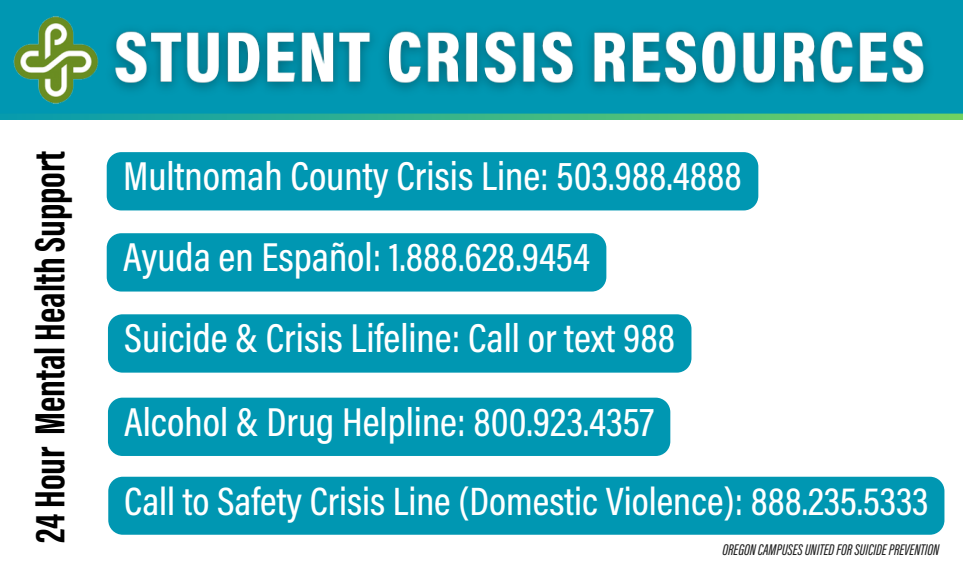
<style>
.page{position:relative;width:963px;height:567px;background:#fff}
.page>*{position:absolute;margin:0;border:0;box-sizing:border-box;transform-origin:0 0}
.t1{font:700 43.2px "Acumin Pro Extra Cond";color:#000}
.t2{font:500 40.8px "Acumin Pro Cond";color:#fff}
.t3{font:500 40px "Acumin Pro Cond";color:#fff}
.t4{font:italic 500 16px "Acumin Pro Extra Cond";color:#222}
</style>
<div class="page">
<svg style="left:0;top:0;width:963px;height:120px"></svg>
<img style="left:107px;top:12px;width:838px;height:95px">
<div style="left:107px;top:152px;width:651px;height:58px;background:#0097b2"></div>
<div style="left:108px;top:398px;width:562px;height:58px;background:#0097b2"></div>
<div style="left:108px;top:477px;width:836px;height:58px;background:#0097b2;border-radius:14px"></div>
<div style="left:107px;top:233px;width:499px;height:59px;background:#0097b2"></div>
<div style="left:108px;top:314px;width:583px;height:59px;background:#0097b2"></div>
<img style="left:5px;top:0;width:102px;height:108px">
<p class="t1" style="left:33px;top:543px;width:394px;rotate:-90deg">24 Hour Mental HealthSupport</p>
<h2 class="t2" style="left:123px;top:160px;width:620px">Multnomah County Crisis Line: 503.988.4888</h2>
<h2 class="t4" style="left:722px;top:543px;width:218px">OREGONCAMPUSESUNITEDFORSUICIDEPREVENTION</h2>
<h2 class="t2" style="left:123px;top:241px;width:468px">Ayuda en Español: 1.888.628.9454</h2>
<h2 class="t2" style="left:124px;top:322px;width:552px">Suicide &amp; Crisis Lifeline: Call or text 988</h2>
<h2 class="t2" style="left:124px;top:406px;width:531px">Alcohol &amp; Drug Helpline: 800.923.4357</h2>
<h2 class="t3" style="left:124px;top:485px;width:806px">Call to Safety Crisis Line (Domestic Violence): 888.235.5333</h2>
</div>
